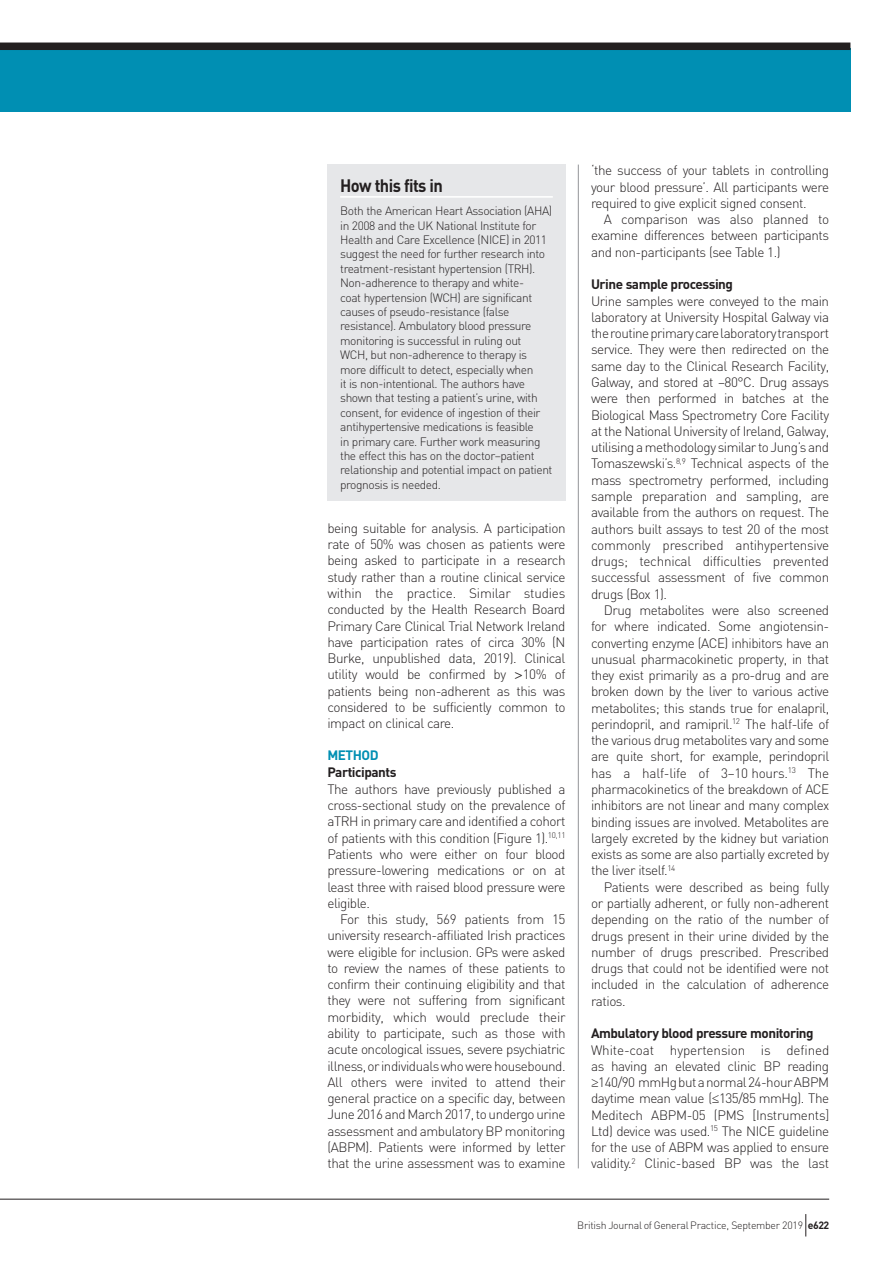
<style>
.page{position:relative;width:893px;height:1263px;background:#fff}
.page>*{position:absolute;margin:0;border:0;box-sizing:border-box;transform-origin:0 0}
.t1{font:700 17.85px "DIN";letter-spacing:-.035em;color:#231f20;scale:.93 1}
.t2{font:300 13.5px/16.4px "DIN";letter-spacing:-.035em;color:#231f20;text-align:justify}
.t3{font:700 13.5px "DIN";letter-spacing:-.035em;color:#231f20}
.t4{font:700 13.5px "DIN";letter-spacing:-.035em;color:#008fb3}
.t5{font:300 12px/14.4px "DIN";letter-spacing:-.035em;color:#231f20}
.t6{font:300 10.5px "DIN";letter-spacing:-.025em;color:#231f20}
.s1{font-family:"Helvetica"}
.s2{font-weight:700}
</style>
<div class="page">
<div style="left:0;top:48px;width:850px;height:63px;background:#008fb3"></div>
<div style="left:0;top:43px;width:850px;height:7px;background:#231f20"></div>
<hr style="left:578px;top:165px;width:1px;height:1003px;background:#939598">
<div style="left:327px;top:165px;width:239px;height:336px;background:#e6e7e9"></div>
<hr style="left:340px;top:196px;width:213px;height:2px;background:#fff">
<hr style="left:0;top:1199px;width:829px;height:1px;background:#231f20">
<svg style="left:805px;top:1214px;width:1px;height:22px"></svg>
<h1 class="t1" style="left:340px;top:173px;width:112px">How this fits in</h1>
<p class="t5" style="left:340px;top:203px;width:214px">Both the American Heart Association (AHA) in 2008 and the UK National Institute for Health and Care Excellence (NICE) in 2011 suggest the need for further research into treatment-resistant hypertension (TRH).<br>Non-adherence to therapy and white-<br>coat hypertension (WCH) are significant causes of pseudo-resistance (false resistance). Ambulatory blood pressure monitoring is successful in ruling out<br>WCH, but non-adherence to therapy is more difficult to detect, especially when<br>it is non-intentional. The authors have shown that testing a patient’s urine, with consent, for evidence of ingestion of their antihypertensive medications is feasible<br>in primary care. Further work measuring the effect this has on the doctor–patient relationship and potential impact on patient prognosis is needed.</p>
<p class="t2" style="left:327px;top:520px;width:240px">being suitable for analysis. A participation rate of 50% was chosen as patients were being asked to participate in a research study rather than a routine clinical service within the practice. Similar studies conducted by the Health Research Board Primary Care Clinical Trial Network Ireland have participation rates of circa 30% (N Burke, unpublished data, 2019). Clinical utility would be confirmed by <span class="s1">&gt;</span>10% of patients being non-adherent as this was considered to be sufficiently common to impact on clinical care.</p>
<p class="t4" style="left:327px;top:746px;width:53px">METHOD</p>
<p class="t3" style="left:327px;top:764px;width:71px">Participants</p>
<p class="t2" style="left:327px;top:780px;width:240px">The authors have previously published a cross-sectional study on the prevalence of aTRH in primary care and identified a cohort of patients with this condition (Figure 1).<sup>10,11<br></sup>Patients who were either on four blood pressure-lowering medications or on at least three with raised blood pressure were eligible.</p>
<p class="t2" style="left:327px;top:911px;width:240px;text-indent:13px">For this study, 569 patients from 15 university research-affiliated Irish practices were eligible for inclusion. GPs were asked to review the names of these patients to confirm their continuing eligibility and that they were not suffering from significant morbidity, which would preclude their ability to participate, such as those with acute oncological issues, severe psychiatric illness, or individuals who were housebound.<br>All others were invited to attend their general practice on a specific day, between June 2016 and March 2017, to undergo urine assessment and ambulatory BP monitoring (ABPM). Patients were informed by letter that the urine assessment was to examine</p>
<p class="t2" style="left:591px;top:162px;width:240px">‘the success of your tablets in controlling your blood pressure’. All participants were required to give explicit signed consent.</p>
<p class="t2" style="left:591px;top:211px;width:240px;text-indent:13px">A comparison was also planned to examine differences between participants and non-participants (see Table 1.)</p>
<p class="t3" style="left:591px;top:276px;width:143px">Urine sample processing</p>
<p class="t2" style="left:591px;top:292px;width:240px">Urine samples were conveyed to the main laboratory at University Hospital Galway via the routine primary care laboratory transport service. They were then redirected on the same day to the Clinical Research Facility, Galway, and stored at –80°C. Drug assays were then performed in batches at the Biological Mass Spectrometry Core Facility at the National University of Ireland, Galway, utilising a methodology similar to Jung’s and Tomaszewski’s.<sup>8,9</sup> Technical aspects of the mass spectrometry performed, including sample preparation and sampling, are available from the authors on request. The authors built assays to test 20 of the most commonly prescribed antihypertensive drugs; technical difficulties prevented successful assessment of five common drugs (Box 1).</p>
<p class="t2" style="left:591px;top:602px;width:240px;text-indent:13px">Drug metabolites were also screened for where indicated. Some angiotensin&shy;converting enzyme (ACE) inhibitors have an unusual pharmacokinetic property, in that they exist primarily as a pro-drug and are broken down by the liver to various active metabolites; this stands true for enalapril, perindopril, and ramipril.<sup>12</sup> The half-life of the various drug metabolites vary and some are quite short, for example, perindopril has a half-life of 3–10 hours.<sup>13</sup> The pharmacokinetics of the breakdown of ACE inhibitors are not linear and many complex binding issues are involved. Metabolites are largely excreted by the kidney but variation exists as some are also partially excreted by the liver itself.<sup>14</sup></p>
<p class="t2" style="left:591px;top:878px;width:240px;text-indent:13px">Patients were described as being fully or partially adherent, or fully non-adherent depending on the ratio of the number of drugs present in their urine divided by the number of drugs prescribed. Prescribed drugs that could not be identified were not included in the calculation of adherence ratios.</p>
<p class="t3" style="left:591px;top:1024px;width:224px">Ambulatory blood pressure monitoring</p>
<p class="t2" style="left:591px;top:1041px;width:240px">White-coat hypertension is defined as having an elevated clinic BP reading <span class="s1">≥</span>140/90 mmHg but a normal 24-hour ABPM daytime mean value (<span class="s1">≤</span>135/85 mmHg). The Meditech ABPM-05 (PMS [Instruments] Ltd) device was used.<sup>15</sup> The NICE guideline for the use of ABPM was applied to ensure validity.<sup>2</sup> Clinic-based BP was the last</p>
<p class="t6" style="left:577px;top:1218px;width:253px">British Journal of General Practice, September 2019 <span class="s2">e622</span></p>
</div>
